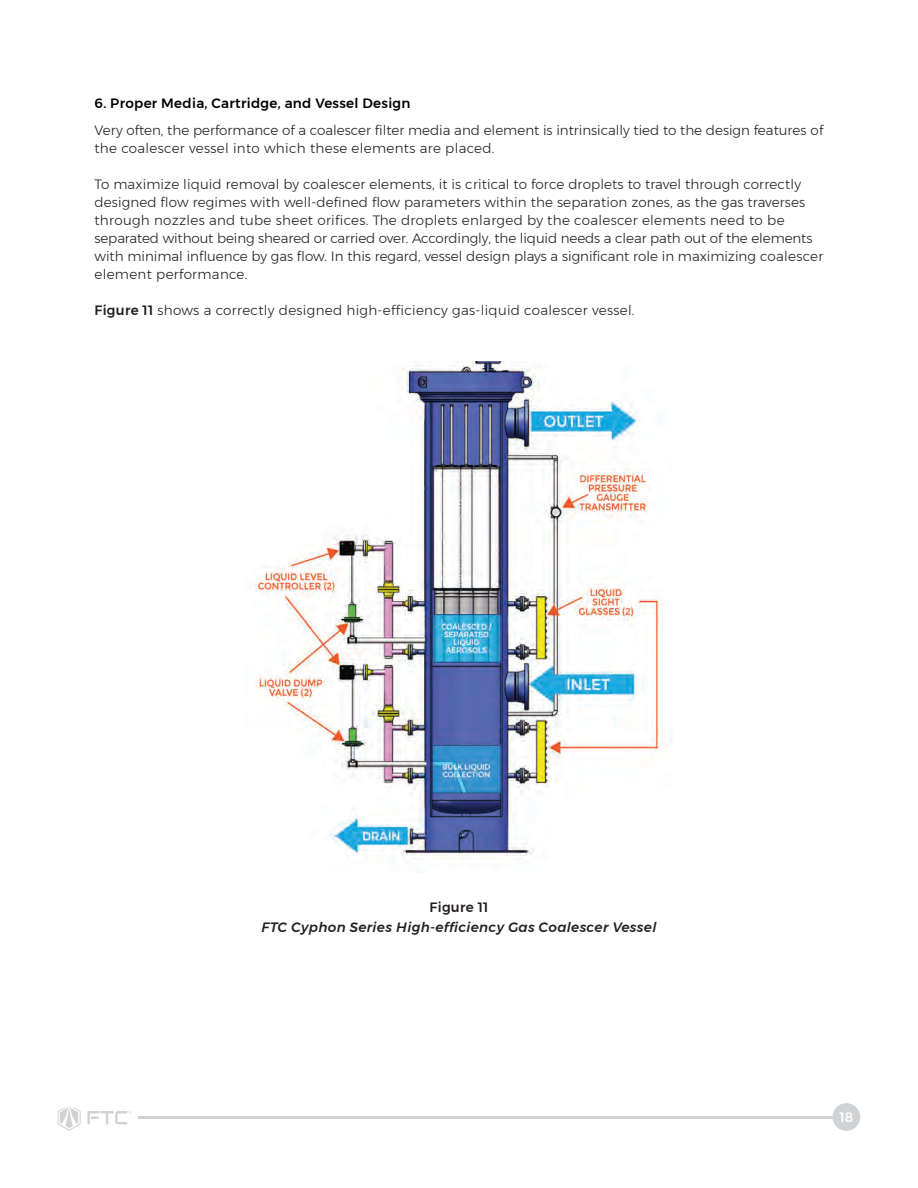
<style>
.page{position:relative;width:918px;height:1188px;background:#fff}
.page>*{position:absolute;margin:0;border:0;box-sizing:border-box;transform-origin:0 0}
.t1{font:300 13.5px/18px "Montserrat";letter-spacing:.01em;color:#231f20}
.t2{font:italic 500 13.5px "Montserrat";letter-spacing:.02em;color:#231f20}
.t3{font:500 13.5px "Montserrat";letter-spacing:.02em;color:#000}
.t4{font:500 13.5px "Montserrat";letter-spacing:.02em;color:#231f20}
.t5{font:500 13.5px "Montserrat";color:#fff}
.s1{font-weight:500}
</style>
<div class="page">
<svg style="left:58px;top:1107px;width:23px;height:24px"></svg>
<svg style="left:87px;top:1111px;width:44px;height:13px"></svg>
<div style="left:832px;top:1103px;width:28px;height:28px;background:#d1d2d4;border-radius:50%"></div>
<hr style="left:138px;top:1116px;width:697px;height:3px;background:#d1d2d4">
<img style="left:249px;top:362px;width:423px;height:498px">
<p class="t3" style="left:94px;top:93px;width:318px">6. Proper Media, Cartridge, and Vessel Design</p>
<p class="t1" style="left:94px;top:121px;width:731px">Very often, the performance of a coalescer filter media and element is intrinsically tied to the design features of the coalescer vessel into which these elements are placed.</p>
<p class="t1" style="left:94px;top:175px;width:730px">To maximize liquid removal by coalescer elements, it is critical to force droplets to travel through correctly designed flow regimes with well-defined flow parameters within the separation zones, as the gas traverses through nozzles and tube sheet orifices. The droplets enlarged by the coalescer elements need to be separated without being sheared or carried over. Accordingly, the liquid needs a clear path out of the elements with minimal influence by gas flow. In this regard, vessel design plays a significant role in maximizing coalescer element performance.</p>
<p class="t1" style="left:94px;top:301px;width:542px"><span class="s1">Figure 11</span> shows a correctly designed high-efficiency gas-liquid coalescer vessel.</p>
<p class="t4" style="left:430px;top:897px;width:60px">Figure 11</p>
<p class="t2" style="left:262px;top:916px;width:396px">FTC Cyphon Series High-efficiency Gas Coalescer Vessel</p>
<p class="t5" style="left:839px;top:1107px;width:15px">18</p>
</div>
